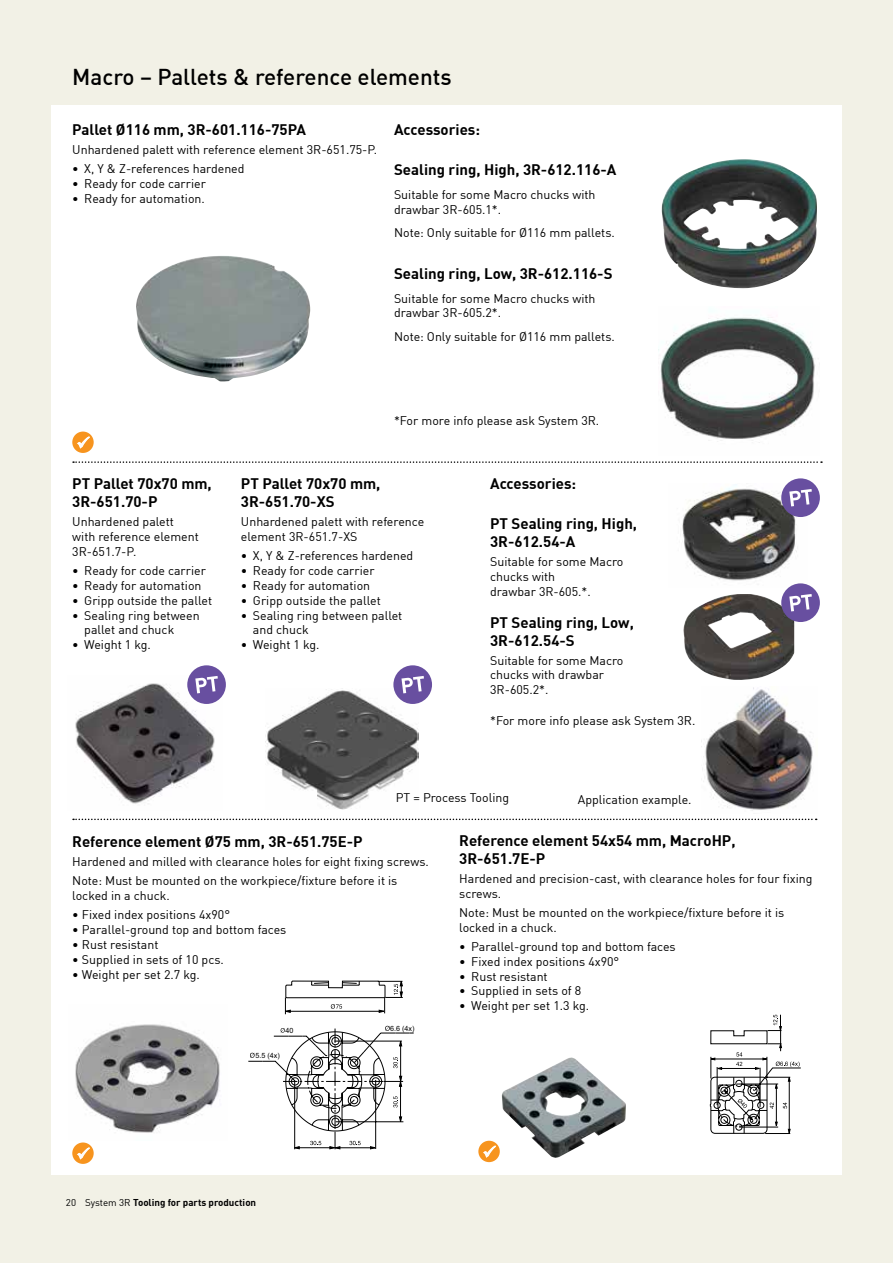
<style>
.page{position:relative;width:893px;height:1263px;background:#f2f1e6}
.page>*{position:absolute;margin:0;border:0;box-sizing:border-box;transform-origin:0 0}
.t1{font:500 22.5px "DIN";color:#000}
.t2{font:700 15px/18px "DIN";color:#000}
.t3{font:12.3px/14.9px "DIN";color:#000}
.t4{font:700 9.75px "DIN";color:#000}
.t5{font:7.2px "Arial";color:#000}
.s1{font-weight:400}
</style>
<div class="page">
<div style="left:51px;top:105px;width:791px;height:1070px;background:#fff"></div>
<img style="left:75px;top:1024px;width:145px;height:109px">
<svg style="left:72px;top:1142px;width:22px;height:22px"></svg>
<svg style="left:248px;top:980px;width:166px;height:169px"></svg>
<img style="left:75px;top:683px;width:147px;height:121px">
<img style="left:266px;top:688px;width:153px;height:121px">
<img style="left:662px;top:159px;width:155px;height:129px">
<img style="left:658px;top:317px;width:157px;height:126px">
<svg style="left:72px;top:432px;width:22px;height:21px"></svg>
<img style="left:136px;top:256px;width:174px;height:126px">
<img style="left:502px;top:1057px;width:124px;height:101px">
<svg style="left:710px;top:1015px;width:91px;height:119px"></svg>
<svg style="left:478px;top:1141px;width:22px;height:21px"></svg>
<img style="left:683px;top:594px;width:111px;height:86px">
<img style="left:682px;top:484px;width:125px;height:97px">
<img style="left:702px;top:687px;width:111px;height:124px">
<div style="left:187px;top:665px;width:39px;height:39px;background:#684fa0;border-radius:50%"></div>
<svg style="left:195px;top:676px;width:23px;height:17px"></svg>
<div style="left:393px;top:665px;width:39px;height:39px;background:#684fa0;border-radius:50%"></div>
<svg style="left:401px;top:676px;width:23px;height:17px"></svg>
<div style="left:781px;top:583px;width:39px;height:39px;background:#684fa0;border-radius:50%"></div>
<svg style="left:789px;top:594px;width:23px;height:17px"></svg>
<div style="left:781px;top:478px;width:39px;height:39px;background:#684fa0;border-radius:50%"></div>
<svg style="left:789px;top:489px;width:23px;height:17px"></svg>
<svg style="left:73px;top:819px;width:744px;height:1px"></svg>
<svg style="left:73px;top:461px;width:749px;height:2px"></svg>
<svg style="left:76px;top:1146px;width:15px;height:15px"></svg>
<svg style="left:76px;top:435px;width:15px;height:15px"></svg>
<svg style="left:482px;top:1144px;width:15px;height:16px"></svg>
<h1 class="t1" style="left:72px;top:63px;width:381px">Macro – Pallets &amp; reference elements</h1>
<p class="t2" style="left:72px;top:120px;width:235px">Pallet Ø116 mm, 3R-601.116-75PA</p>
<p class="t3" style="left:72px;top:142px;width:306px">Unhardened palett with reference element 3R-651.75-P.</p>
<p class="t3" style="left:72px;top:161px;width:174px">• X, Y &amp; Z-references hardened</p>
<p class="t3" style="left:72px;top:176px;width:135px">• Ready for code carrier</p>
<p class="t3" style="left:72px;top:191px;width:134px">• Ready for automation.</p>
<p class="t2" style="left:394px;top:120px;width:88px">Accessories:</p>
<p class="t2" style="left:394px;top:160px;width:224px">Sealing ring, High, 3R-612.116-A</p>
<p class="t3" style="left:394px;top:187px;width:203px">Suitable for some Macro chucks with drawbar 3R-605.1*.</p>
<p class="t3" style="left:394px;top:225px;width:222px">Note: Only suitable for Ø116 mm pallets.</p>
<p class="t2" style="left:394px;top:264px;width:220px">Sealing ring, Low, 3R-612.116-S</p>
<p class="t3" style="left:394px;top:290px;width:203px">Suitable for some Macro chucks with drawbar 3R-605.2*.</p>
<p class="t3" style="left:394px;top:329px;width:222px">Note: Only suitable for Ø116 mm pallets.</p>
<p class="t3" style="left:394px;top:413px;width:207px">*For more info please ask System 3R.</p>
<p class="t2" style="left:72px;top:474px;width:141px">PT Pallet 70x70 mm,<br>3R-651.70-P</p>
<p class="t3" style="left:72px;top:514px;width:128px">Unhardened palett with reference element<br>3R-651.7-P.</p>
<p class="t3" style="left:72px;top:563px;width:135px">• Ready for code carrier</p>
<p class="t3" style="left:72px;top:578px;width:131px">• Ready for automation</p>
<p class="t3" style="left:72px;top:593px;width:141px">• Gripp outside the pallet</p>
<p class="t3" style="left:84px;top:607px;width:117px;text-indent:-12px">• Sealing ring between pallet and chuck</p>
<p class="t3" style="left:72px;top:637px;width:80px">• Weight 1 kg.</p>
<p class="t2" style="left:241px;top:474px;width:141px">PT Pallet 70x70 mm,<br>3R-651.70-XS</p>
<p class="t3" style="left:241px;top:514px;width:185px">Unhardened palett with reference element 3R-651.7-XS</p>
<p class="t3" style="left:241px;top:548px;width:174px">• X, Y &amp; Z-references hardened</p>
<p class="t3" style="left:241px;top:563px;width:135px">• Ready for code carrier</p>
<p class="t3" style="left:241px;top:578px;width:131px">• Ready for automation</p>
<p class="t3" style="left:241px;top:593px;width:141px">• Gripp outside the pallet</p>
<p class="t3" style="left:253px;top:607px;width:151px;text-indent:-12px">• Sealing ring between pallet and chuck</p>
<p class="t3" style="left:241px;top:637px;width:80px">• Weight 1 kg.</p>
<p class="t2" style="left:490px;top:474px;width:88px">Accessories:</p>
<p class="t2" style="left:490px;top:514px;width:148px">PT Sealing ring, High,<br>3R-612.54-A</p>
<p class="t3" style="left:490px;top:554px;width:135px">Suitable for some Macro chucks with<br>drawbar 3R-605.*.</p>
<p class="t2" style="left:490px;top:612px;width:145px">PT Sealing ring, Low,<br>3R-612.54-S</p>
<p class="t3" style="left:490px;top:652px;width:135px">Suitable for some Macro chucks with drawbar<br>3R-605.2*.</p>
<p class="t3" style="left:490px;top:713px;width:207px">*For more info please ask System 3R.</p>
<p class="t3" style="left:396px;top:790px;width:115px">PT = Process Tooling</p>
<p class="t3" style="left:578px;top:791px;width:115px">Application example.</p>
<p class="t2" style="left:459px;top:831px;width:278px">Reference element 54x54 mm, MacroHP,<br>3R-651.7E-P</p>
<p class="t3" style="left:459px;top:871px;width:355px">Hardened and precision-cast, with clearance holes for four fixing screws.</p>
<p class="t3" style="left:459px;top:905px;width:327px">Note: Must be mounted on the workpiece/fixture before it is locked in a chuck.</p>
<p class="t3" style="left:459px;top:939px;width:218px">• Parallel-ground top and bottom faces</p>
<p class="t3" style="left:459px;top:954px;width:162px">• Fixed index positions 4x90°</p>
<p class="t3" style="left:459px;top:968px;width:90px">• Rust resistant</p>
<p class="t3" style="left:459px;top:983px;width:124px">• Supplied in sets of 8</p>
<p class="t3" style="left:459px;top:998px;width:131px">• Weight per set 1.3 kg.</p>
<p class="t2" style="left:72px;top:832px;width:292px">Reference element Ø75 mm, 3R-651.75E-P</p>
<p class="t3" style="left:72px;top:852px;width:358px;line-height:19px">Hardened and milled with clearance holes for eight fixing screws.<br>Note: Must be mounted on the workpiece/fixture before it is</p>
<p class="t3" style="left:72px;top:888px;width:99px">locked in a chuck.</p>
<p class="t3" style="left:72px;top:907px;width:159px">• Fixed index positions 4x90°</p>
<p class="t3" style="left:72px;top:922px;width:216px">• Parallel-ground top and bottom faces</p>
<p class="t3" style="left:72px;top:937px;width:88px">• Rust resistant</p>
<p class="t3" style="left:72px;top:952px;width:153px">• Supplied in sets of 10 pcs.</p>
<p class="t3" style="left:72px;top:967px;width:129px">• Weight per set 2.7 kg.</p>
<p class="t5" style="left:285px;top:1025px;width:9px">40</p>
<p class="t5" style="left:390px;top:1023px;width:26px">6.6 (4x)</p>
<p class="t5" style="left:256px;top:1050px;width:26px">5.5 (4x)</p>
<p class="t4" style="left:66px;top:1196px;width:192px"><span class="s1">20 System 3R</span> Tooling for parts production</p>
</div>
